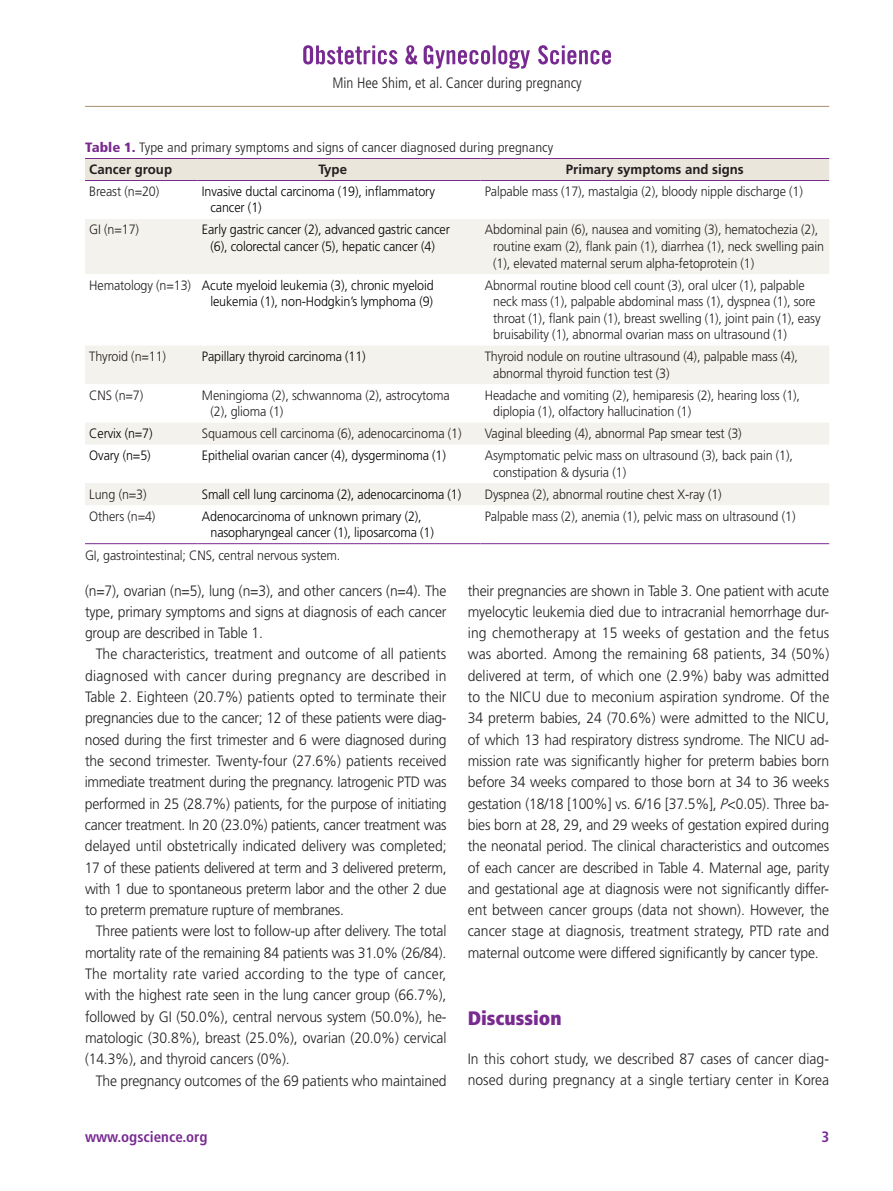
<style>
.page{position:relative;width:893px;height:1191px;background:#fff}
.page>*{position:absolute;margin:0;border:0;box-sizing:border-box;transform-origin:0 0}
.제목1-보라{font:900 condensed 19.5px "Frutiger LT Std";color:#792a91}
.본문_영문{font:300 15px/21.3px "Frutiger LT Std";letter-spacing:-.01em;color:#231f20;text-align:justify;scale:.93 1}
.제목밑_본문{font:300 15px/21.3px "Frutiger LT Std";color:#231f20;text-align:justify;scale:.93 1}
.t1{font:300 condensed 15px "Frutiger LT Std";color:#231f20}
.t2{font:700 condensed 15px "Frutiger LT Std";color:#792a91}
.표내용{font:300 13.5px/16.5px "Frutiger LT Std";letter-spacing:-.01em;color:#231f20;scale:.93 1}
.표내용-2{font:300 13.5px/16.5px "Frutiger LT Std";letter-spacing:-.01em;color:#000;scale:.93 1}
.표_타이틀{font:300 condensed 13.5px "Frutiger LT Std";color:#231f20;scale:1.1 1}
.표_설명{font:300 13.5px "Frutiger LT Std";letter-spacing:-.01em;color:#231f20;scale:.93 1}
.표머리{font:700 13.5px "Frutiger LT Std";color:#231f20}
.s1{font-weight:900;color:#792a91}
.s2{font-style:italic}
</style>
<div class="page">
<hr style="left:85px;top:106px;width:744px;height:1px;background:#ad9676">
<svg style="left:538px;top:45px;width:73px;height:19px"></svg>
<svg style="left:424px;top:45px;width:106px;height:24px"></svg>
<svg style="left:303px;top:45px;width:114px;height:19px"></svg>
<div style="left:85px;top:159px;width:744px;height:21px;background:#ebe6db"></div>
<svg style="left:85px;top:219px;width:744px;height:286px"></svg>
<hr style="left:85px;top:158px;width:113px;height:1px;background:#792a91">
<hr style="left:198px;top:158px;width:282px;height:1px;background:#792a91">
<hr style="left:480px;top:158px;width:349px;height:1px;background:#792a91">
<hr style="left:85px;top:180px;width:113px;height:1px;background:#792a91">
<hr style="left:198px;top:180px;width:282px;height:1px;background:#792a91">
<hr style="left:480px;top:180px;width:349px;height:1px;background:#792a91">
<hr style="left:85px;top:543px;width:113px;height:1px;background:#792a91">
<hr style="left:198px;top:543px;width:282px;height:1px;background:#792a91">
<hr style="left:480px;top:543px;width:349px;height:1px;background:#792a91">
<p class="t1" style="left:332px;top:74px;width:251px">Min Hee Shim, et al. Cancer during pregnancy</p>
<p class="표_타이틀" style="left:85px;top:139px;width:427px"><span class="s1">Table 1.</span> Type and primary symptoms and signs of cancer diagnosed during pregnancy</p>
<p class="표머리" style="left:89px;top:161px;width:84px">Cancer group</p>
<p class="표머리" style="left:318px;top:161px;width:30px">Type</p>
<p class="표머리" style="left:566px;top:161px;width:179px">Primary symptoms and signs</p>
<p class="표내용" style="left:89px;top:183px;width:77px">Breast (n=20)</p>
<p class="표내용-2" style="left:210px;top:183px;width:243px;text-indent:-9px">Invasive ductal carcinoma (19), inflammatory cancer (1)</p>
<p class="표내용" style="left:485px;top:183px;width:344px">Palpable mass (17), mastalgia (2), bloody nipple discharge (1)</p>
<p class="표내용" style="left:89px;top:222px;width:55px">GI (n=17)</p>
<p class="표내용-2" style="left:202px;top:222px;width:268px;text-align:center">Early gastric cancer (2), advanced gastric cancer (6), colorectal cancer (5), hepatic cancer (4)</p>
<p class="표내용" style="left:493px;top:222px;width:357px;text-indent:-9px">Abdominal pain (6), nausea and vomiting (3), hematochezia (2), routine exam (2), flank pain (1), diarrhea (1), neck swelling pain (1), elevated maternal serum alpha-fetoprotein (1)</p>
<p class="표내용" style="left:89px;top:277px;width:111px">Hematology (n=13)</p>
<p class="표내용-2" style="left:202px;top:277px;width:251px;text-align:center">Acute myeloid leukemia (3), chronic myeloid leukemia (1), non-Hodgkin’s lymphoma (9)</p>
<p class="표내용" style="left:493px;top:277px;width:353px;text-indent:-9px">Abnormal routine blood cell count (3), oral ulcer (1), palpable neck mass (1), palpable abdominal mass (1), dyspnea (1), sore throat (1), flank pain (1), breast swelling (1), joint pain (1), easy bruisability (1), abnormal ovarian mass on ultrasound (1)</p>
<p class="표내용" style="left:89px;top:348px;width:84px">Thyroid (n=11)</p>
<p class="표내용-2" style="left:202px;top:348px;width:178px">Papillary thyroid carcinoma (11)</p>
<p class="표내용" style="left:493px;top:348px;width:329px;text-indent:-9px">Thyroid nodule on routine ultrasound (4), palpable mass (4), abnormal thyroid function test (3)</p>
<p class="표내용" style="left:89px;top:387px;width:60px">CNS (n=7)</p>
<p class="표내용" style="left:210px;top:387px;width:259px;text-indent:-9px">Meningioma (2), schwannoma (2), astrocytoma (2), glioma (1)</p>
<p class="표내용" style="left:493px;top:387px;width:331px;text-indent:-9px">Headache and vomiting (2), hemiparesis (2), hearing loss (1), diplopia (1), olfactory hallucination (1)</p>
<p class="표내용-2" style="left:89px;top:425px;width:70px">Cervix (n=7)</p>
<p class="표내용" style="left:202px;top:425px;width:281px">Squamous cell carcinoma (6), adenocarcinoma (1)</p>
<p class="표내용" style="left:485px;top:425px;width:278px">Vaginal bleeding (4), abnormal Pap smear test (3)</p>
<p class="표내용-2" style="left:89px;top:447px;width:68px">Ovary (n=5)</p>
<p class="표내용-2" style="left:202px;top:447px;width:264px">Epithelial ovarian cancer (4), dysgerminoma (1)</p>
<p class="표내용" style="left:493px;top:447px;width:324px;text-indent:-9px">Asymptomatic pelvic mass on ultrasound (3), back pain (1), constipation &amp; dysuria (1)</p>
<p class="표내용" style="left:89px;top:486px;width:63px">Lung (n=3)</p>
<p class="표내용-2" style="left:202px;top:486px;width:280px">Small cell lung carcinoma (2), adenocarcinoma (1)</p>
<p class="표내용" style="left:485px;top:486px;width:256px">Dyspnea (2), abnormal routine chest X-ray (1)</p>
<p class="표내용" style="left:89px;top:508px;width:73px">Others (n=4)</p>
<p class="표내용-2" style="left:210px;top:508px;width:242px;text-indent:-9px">Adenocarcinoma of unknown primary (2), nasopharyngeal cancer (1), liposarcoma (1)</p>
<p class="표내용" style="left:485px;top:508px;width:336px">Palpable mass (2), anemia (1), pelvic mass on ultrasound (1)</p>
<p class="표_설명" style="left:85px;top:547px;width:276px">GI, gastrointestinal; CNS, central nervous system.</p>
<p class="제목밑_본문" style="left:85px;top:580px;width:390px">(n=7), ovarian (n=5), lung (n=3), and other cancers (n=4). The type, primary symptoms and signs at diagnosis of each cancer group are described in Table 1.</p>
<p class="본문_영문" style="left:85px;top:644px;width:390px;text-indent:11px">The characteristics, treatment and outcome of all patients diagnosed with cancer during pregnancy are described in Table 2. Eighteen (20.7%) patients opted to terminate their pregnancies due to the cancer; 12 of these patients were diag&shy;nosed during the first trimester and 6 were diagnosed during the second trimester. Twenty-four (27.6%) patients received immediate treatment during the pregnancy. Iatrogenic PTD was performed in 25 (28.7%) patients, for the purpose of initiating cancer treatment. In 20 (23.0%) patients, cancer treatment was delayed until obstetrically indicated delivery was completed; 17 of these patients delivered at term and 3 delivered preterm, with 1 due to spontaneous preterm labor and the other 2 due to preterm premature rupture of membranes.</p>
<p class="본문_영문" style="left:85px;top:921px;width:390px;text-indent:11px">Three patients were lost to follow-up after delivery. The total mortality rate of the remaining 84 patients was 31.0% (26/84).<br>The mortality rate varied according to the type of cancer, with the highest rate seen in the lung cancer group (66.7%), followed by GI (50.0%), central nervous system (50.0%), he&shy;matologic (30.8%), breast (25.0%), ovarian (20.0%) cervical (14.3%), and thyroid cancers (0%).</p>
<p class="본문_영문" style="left:96px;top:1070px;width:379px">The pregnancy outcomes of the 69 patients who maintained</p>
<p class="본문_영문" style="left:468px;top:580px;width:390px">their pregnancies are shown in Table 3. One patient with acute myelocytic leukemia died due to intracranial hemorrhage dur&shy;ing chemotherapy at 15 weeks of gestation and the fetus was aborted. Among the remaining 68 patients, 34 (50%) delivered at term, of which one (2.9%) baby was admitted to the NICU due to meconium aspiration syndrome. Of the 34 preterm babies, 24 (70.6%) were admitted to the NICU, of which 13 had respiratory distress syndrome. The NICU ad&shy;mission rate was significantly higher for preterm babies born before 34 weeks compared to those born at 34 to 36 weeks gestation (18/18 [100%] vs. 6/16 [37.5%], <span class="s2">P</span>&lt;0.05). Three ba&shy;bies born at 28, 29, and 29 weeks of gestation expired during the neonatal period. The clinical characteristics and outcomes of each cancer are described in Table 4. Maternal age, parity and gestational age at diagnosis were not significantly differ&shy;ent between cancer groups (data not shown). However, the cancer stage at diagnosis, treatment strategy, PTD rate and maternal outcome were differed significantly by cancer type.</p>
<p class="제목1-보라" style="left:468px;top:1006px;width:95px">Discussion</p>
<p class="제목밑_본문" style="left:468px;top:1048px;width:390px">In this cohort study, we described 87 cases of cancer diag&shy;nosed during pregnancy at a single tertiary center in Korea</p>
<p class="t2" style="left:85px;top:1128px;width:124px">www.ogscience.org</p>
<p class="t2" style="left:821px;top:1128px;width:9px">3</p>
</div>
